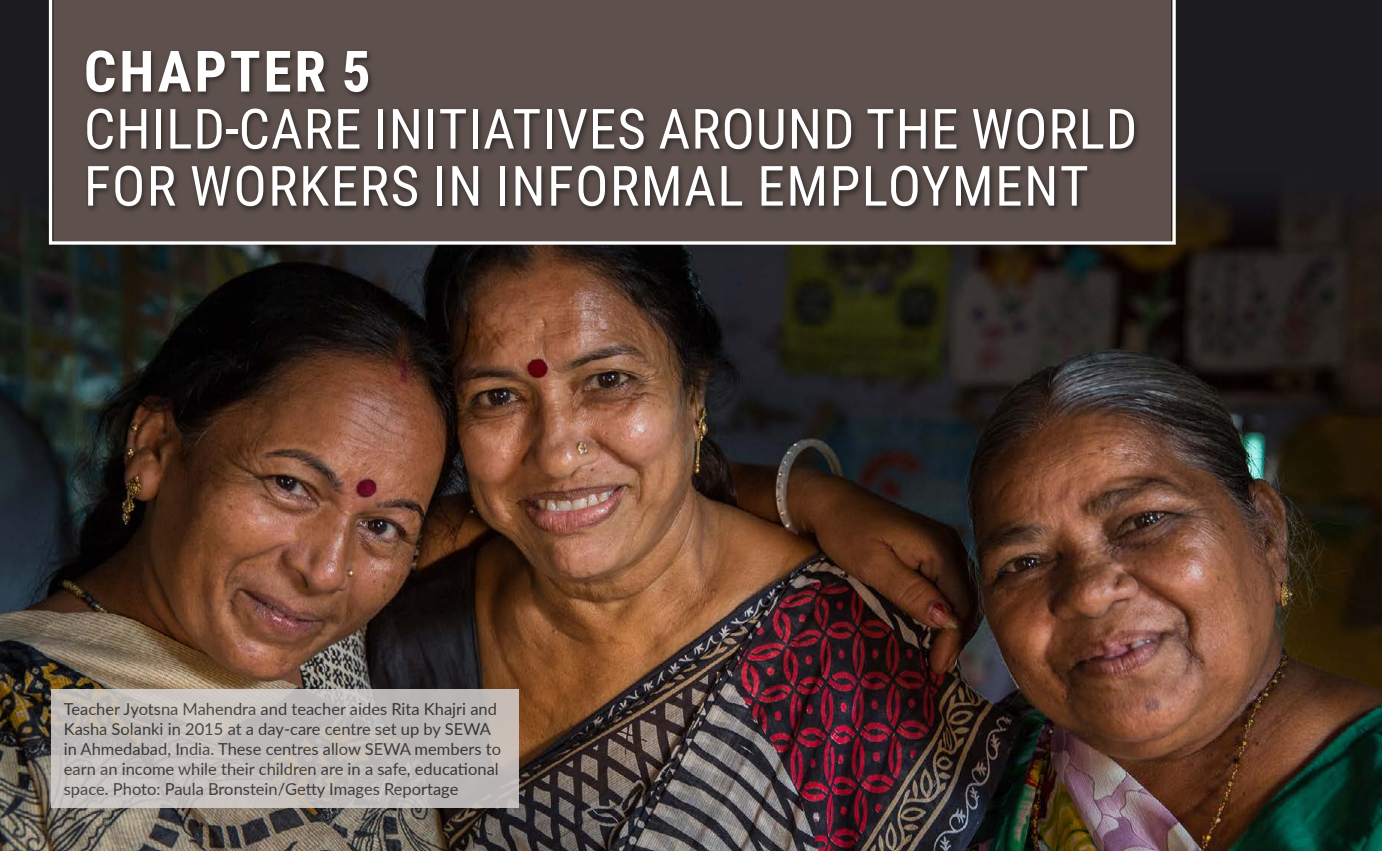
<style>
.page{position:relative;width:1382px;height:851px;background:#fff}
.page>*{position:absolute;margin:0;border:0;box-sizing:border-box;transform-origin:0 0}
.t1{font:700 57px "Roboto Condensed";letter-spacing:.05em;color:#fff}
.t2{font:55.5px/57px "Roboto Condensed";letter-spacing:.015em;color:#fff}
.t3{font:16.5px/19.8px "Lato";color:#3c3c3b}
</style>
<div class="page">
<img style="left:0;top:0;width:1382px;height:850px">
<div style="left:49px;top:0;width:1127px;height:244px;background:#5e514d"></div>
<div style="left:83px;top:47px;width:1058px;height:167px;background:#000;opacity:.5"></div>
<div style="left:51px;top:689px;width:468px;height:118px;background:linear-gradient(to right,#c6c2be,#bdb8b7)"></div>
<h1 class="t1" style="left:84px;top:31px;width:288px">CHAPTER 5</h1>
<h2 class="t2" style="left:84px;top:98px;width:1055px">CHILD-CARE INITIATIVES AROUND THE WORLD<br>FOR WORKERS IN INFORMAL EMPLOYMENT</h2>
<p class="t3" style="left:64px;top:698px;width:439px">Teacher Jyotsna Mahendra and teacher aides Rita Khajri and Kasha Solanki in 2015 at a day-care centre set up by SEWA in Ahmedabad, India. These centres allow SEWA members to earn an income while their children are in a safe, educational space. Photo: Paula Bronstein/Getty Images Reportage</p>
</div>
